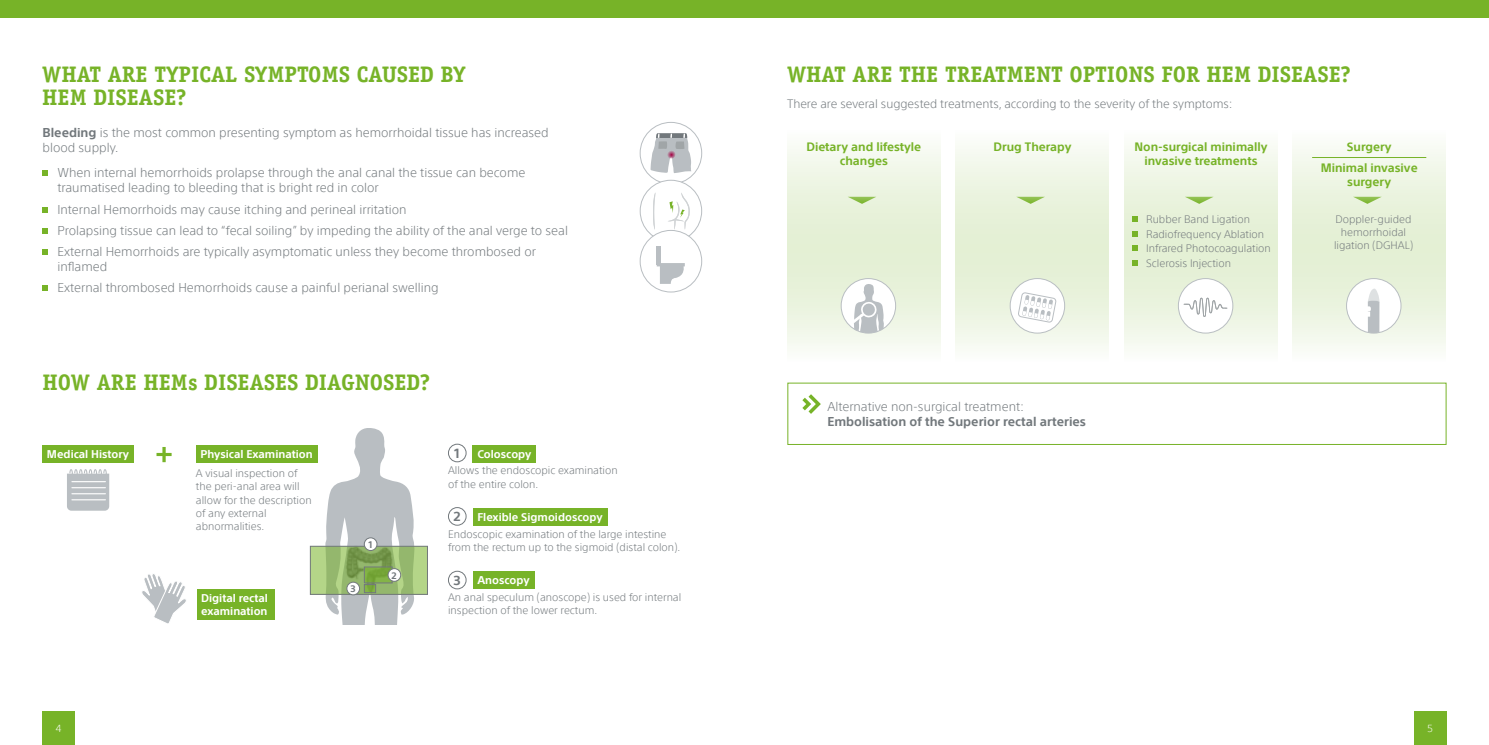
<style>
.page{position:relative;width:1489px;height:745px;background:#fff}
.page>*{position:absolute;margin:0;border:0;box-sizing:border-box;transform-origin:0 0}
.t1{font:700 22.5px/23.8px "Officina Serif";color:#77b328}
.t2{font:700 13px "SST";color:#72787c}
.t3{font:300 12.5px/21.2px "SST";color:#72787c}
.t4{font:700 12.5px "SST";color:#72787c}
.t5{font:700 11.88px/14.2px "SST";color:#77b328;text-align:center}
.t6{font:300 11.88px "SST";color:#72787c}
.t7{font:700 11px/13.1px "SST";color:#fff}
.t8{font:300 10.62px/13.1px "SST";color:#72787c}
.t9{font:300 10px "SST";color:#fff}
.t10{font:700 9.38px "SST";color:#72787c}
.s1{font-weight:700}
</style>
<div class="page">
<div style="left:0;top:0;width:1488px;height:18px;background:#77b328"></div>
<svg style="left:43px;top:171px;width:5px;height:5px"></svg>
<svg style="left:43px;top:207px;width:5px;height:5px"></svg>
<svg style="left:43px;top:228px;width:5px;height:5px"></svg>
<svg style="left:43px;top:249px;width:5px;height:5px"></svg>
<svg style="left:43px;top:286px;width:5px;height:5px"></svg>
<div style="left:639px;top:122px;width:63px;height:62px;border:1px solid #b9bec2;border-radius:50%"></div>
<div style="left:640px;top:180px;width:61px;height:61px;background:#fff;border-radius:50%"></div>
<div style="left:639px;top:180px;width:63px;height:62px;border:1px solid #b9bec2;border-radius:50%"></div>
<svg style="left:653px;top:193px;width:37px;height:36px"></svg>
<svg style="left:650px;top:133px;width:41px;height:40px"></svg>
<div style="left:640px;top:230px;width:61px;height:62px;background:#fff;border-radius:50%"></div>
<div style="left:656px;top:246px;width:5px;height:18px;background:#b9bec2"></div>
<svg style="left:656px;top:263px;width:29px;height:21px"></svg>
<div style="left:639px;top:230px;width:63px;height:62px;border:1px solid #b9bec2;border-radius:50%"></div>
<svg style="left:156px;top:447px;width:16px;height:15px"></svg>
<svg style="left:67px;top:469px;width:42px;height:41px;background:#c0c4c8"></svg>
<hr style="left:72px;top:481px;width:33px;height:1px;background:#fff">
<hr style="left:72px;top:487px;width:33px;height:1px;background:#fff">
<hr style="left:72px;top:493px;width:33px;height:1px;background:#fff">
<hr style="left:72px;top:499px;width:33px;height:1px;background:#fff">
<div style="left:43px;top:444px;width:91px;height:18px;background:#77b328"></div>
<svg style="left:142px;top:574px;width:44px;height:50px"></svg>
<svg style="left:325px;top:428px;width:90px;height:196px"></svg>
<div style="left:473px;top:571px;width:61px;height:17px;background:#77b328"></div>
<div style="left:473px;top:507px;width:134px;height:18px;background:#77b328"></div>
<div style="left:473px;top:444px;width:63px;height:18px;background:#77b328"></div>
<div style="left:197px;top:588px;width:77px;height:31px;background:#77b328"></div>
<div style="left:196px;top:444px;width:121px;height:18px;background:#77b328"></div>
<svg style="left:802px;top:394px;width:18px;height:19px"></svg>
<svg style="left:787px;top:146px;width:153px;height:203px;background:#ebf3df"></svg>
<svg style="left:955px;top:146px;width:154px;height:203px;background:#eaf3df"></svg>
<svg style="left:1124px;top:146px;width:153px;height:203px;background:#eaf3df"></svg>
<svg style="left:1292px;top:146px;width:153px;height:203px;background:#eaf3df"></svg>
<div style="left:841px;top:278px;width:54px;height:55px;background:#fff;border-radius:50%"></div>
<svg style="left:852px;top:283px;width:32px;height:50px"></svg>
<div style="left:840px;top:278px;width:56px;height:55px;border:1px solid #b9bec2;border-radius:50%"></div>
<div style="left:1178px;top:278px;width:54px;height:55px;background:#fff;border-radius:50%"></div>
<svg style="left:1183px;top:297px;width:44px;height:20px"></svg>
<div style="left:1177px;top:278px;width:56px;height:55px;border:1px solid #b9bec2;border-radius:50%"></div>
<div style="left:1346px;top:278px;width:54px;height:55px;background:#fff;border-radius:50%"></div>
<svg style="left:1367px;top:288px;width:12px;height:45px"></svg>
<div style="left:1345px;top:278px;width:56px;height:55px;border:1px solid #b9bec2;border-radius:50%"></div>
<svg style="left:847px;top:197px;width:29px;height:7px"></svg>
<svg style="left:1016px;top:197px;width:28px;height:7px"></svg>
<svg style="left:1184px;top:197px;width:29px;height:7px"></svg>
<svg style="left:1352px;top:197px;width:29px;height:7px"></svg>
<img style="left:342px;top:542px;width:53px;height:3px">
<svg style="left:312px;top:547px;width:113px;height:45px;background:#98ba70"></svg>
<div style="left:310px;top:545px;width:117px;height:49px;border:1px solid #72787c"></div>
<div style="left:364px;top:537px;width:13px;height:13px;background:#fff;border-radius:50%"></div>
<div style="left:364px;top:537px;width:13px;height:13px;border:1px solid #72787c;border-radius:50%"></div>
<div style="left:448px;top:443px;width:18px;height:19px;border:1px solid #72787c;border-radius:50%"></div>
<div style="left:448px;top:507px;width:18px;height:18px;border:1px solid #72787c;border-radius:50%"></div>
<div style="left:448px;top:570px;width:18px;height:19px;border:1px solid #72787c;border-radius:50%"></div>
<svg style="left:366px;top:568px;width:24px;height:12px"></svg>
<div style="left:364px;top:566px;width:28px;height:16px;border:1px solid #72787c"></div>
<svg style="left:366px;top:586px;width:8px;height:4px"></svg>
<div style="left:364px;top:584px;width:12px;height:8px;border:1px solid #72787c"></div>
<div style="left:388px;top:568px;width:13px;height:13px;background:#fff;border-radius:50%"></div>
<div style="left:388px;top:568px;width:13px;height:13px;border:1px solid #72787c;border-radius:50%"></div>
<div style="left:347px;top:581px;width:12px;height:13px;background:#fff;border-radius:50%"></div>
<div style="left:346px;top:581px;width:14px;height:13px;border:1px solid #72787c;border-radius:50%"></div>
<svg style="left:1131px;top:216px;width:6px;height:6px"></svg>
<svg style="left:1131px;top:230px;width:6px;height:6px"></svg>
<svg style="left:1131px;top:245px;width:6px;height:6px"></svg>
<svg style="left:1131px;top:259px;width:6px;height:6px"></svg>
<div style="left:1010px;top:278px;width:54px;height:55px;background:#fff;border-radius:50%"></div>
<svg style="left:1018px;top:292px;width:38px;height:30px"></svg>
<div style="left:1009px;top:278px;width:55px;height:55px;border:1px solid #b9bec2;border-radius:50%"></div>
<hr style="left:1311px;top:157px;width:115px;height:1px;background:#77b328">
<div style="left:43px;top:710px;width:32px;height:34px;background:#77b328"></div>
<div style="left:1413px;top:710px;width:33px;height:34px;background:#77b328"></div>
<h1 class="t1" style="left:42px;top:62px;width:425px">WHAT ARE TYPICAL SYMPTOMS CAUSED BY<br>HEM DISEASE?</h1>
<p class="t3" style="left:43px;top:124px;width:507px;line-height:15px"><span class="s1">Bleeding</span> is the most common presenting symptom as hemorrhoidal tissue has increased blood supply.</p>
<p class="t3" style="left:57px;top:165px;width:469px;line-height:15px">When internal hemorrhoids prolapse through the anal canal the tissue can become traumatised leading to bleeding that is bright red in color</p>
<p class="t3" style="left:57px;top:198px;width:512px">Internal Hemorrhoids may cause itching and perineal irritation<br>Prolapsing tissue can lead to “fecal soiling” by impeding the ability of the anal verge to seal<br>External Hemorrhoids are typically asymptomatic unless they become thrombosed or</p>
<p class="t3" style="left:57px;top:256px;width:383px">inflamed<br>External thrombosed Hemorrhoids cause a painful perianal swelling</p>
<h1 class="t1" style="left:43px;top:370px;width:389px">HOW ARE HEMs DISEASES DIAGNOSED?</h1>
<p class="t7" style="left:47px;top:447px;width:84px">Medical History</p>
<p class="t7" style="left:200px;top:447px;width:114px">Physical Examination</p>
<p class="t2" style="left:454px;top:445px;width:7px">1</p>
<p class="t7" style="left:477px;top:447px;width:56px">Coloscopy</p>
<p class="t8" style="left:196px;top:466px;width:117px">A visual inspection of the peri-anal area will allow for the description of any external abnormalities.</p>
<p class="t10" style="left:368px;top:538px;width:6px">1</p>
<p class="t8" style="left:448px;top:463px;width:171px">Allows the endoscopic examination of the entire colon.</p>
<p class="t2" style="left:453px;top:508px;width:9px">2</p>
<p class="t7" style="left:477px;top:510px;width:127px">Flexible Sigmoidoscopy</p>
<p class="t8" style="left:448px;top:527px;width:234px">Endoscopic examination of the large intestine from the rectum up to the sigmoid (distal colon).</p>
<p class="t7" style="left:201px;top:590px;width:68px">Digital rectal examination</p>
<p class="t10" style="left:350px;top:583px;width:7px">3</p>
<p class="t10" style="left:391px;top:569px;width:7px">2</p>
<p class="t2" style="left:453px;top:572px;width:9px">3</p>
<p class="t7" style="left:477px;top:573px;width:54px">Anoscopy</p>
<p class="t8" style="left:448px;top:590px;width:235px">An anal speculum (anoscope) is used for internal inspection of the lower rectum.</p>
<h1 class="t1" style="left:787px;top:62px;width:565px">WHAT ARE THE TREATMENT OPTIONS FOR HEM DISEASE?</h1>
<p class="t6" style="left:787px;top:97px;width:447px">There are several suggested treatments, according to the severity of the symptoms:</p>
<p class="t5" style="left:806px;top:139px;width:116px">Dietary and lifestyle changes</p>
<p class="t5" style="left:993px;top:139px;width:80px">Drug Therapy</p>
<p class="t5" style="left:1134px;top:139px;width:135px">Non-surgical minimally invasive treatments</p>
<p class="t5" style="left:1320px;top:136px;width:98px;line-height:21.4px">Surgery<br>Minimal invasive</p>
<p class="t5" style="left:1346px;top:175px;width:45px">surgery</p>
<p class="t3" style="left:827px;top:395px;width:198px">Alternative non-surgical treatment:</p>
<p class="t4" style="left:827px;top:414px;width:260px">Embolisation of the Superior rectal arteries</p>
<p class="t8" style="left:1146px;top:212px;width:126px;line-height:14.5px">Rubber Band Ligation<br>Radiofrequency Ablation<br>Infrared Photocoagulation<br>Sclerosis Injection</p>
<p class="t8" style="left:1333px;top:213px;width:80px;line-height:12.8px;text-align:center">Doppler-guided hemorrhoidal ligation (DGHAL)</p>
<p class="t9" style="left:56px;top:722px;width:7px">4</p>
<p class="t9" style="left:1427px;top:722px;width:7px">5</p>
</div>
